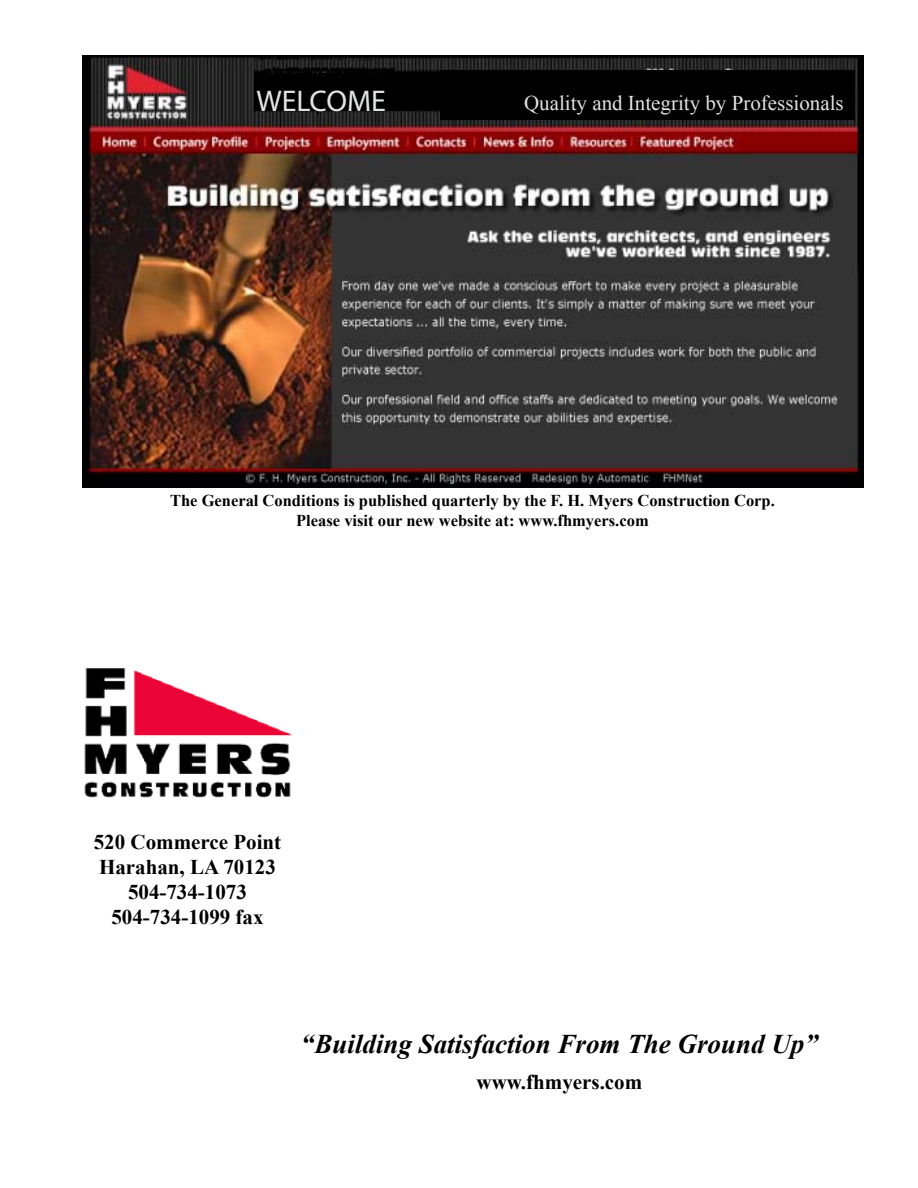
<style>
.page{position:relative;width:918px;height:1188px;background:#fff}
.page>*{position:absolute;margin:0;border:0;box-sizing:border-box;transform-origin:0 0}
.t1{font:30px "Myriad Pro";color:#e2e3e4}
.t2{font:italic 700 27px "Times New Roman";color:#000}
.t3{font:700 21px/25.2px "Times New Roman";color:#000;text-align:center}
.t4{font:21px "Times New Roman";color:#e2e3e4}
.t5{font:700 16.5px/19.5px "Times New Roman";color:#000;text-align:center}
</style>
<div class="page">
<img style="left:84px;top:668px;width:208px;height:130px">
<img style="left:83px;top:56px;width:781px;height:431px">
<div style="left:440px;top:70px;width:415px;height:50px;background:#000"></div>
<h1 class="t1" style="left:256px;top:83px;width:131px">WELCOME</h1>
<p class="t4" style="left:524px;top:89px;width:321px">Quality and Integrity by Professionals</p>
<p class="t5" style="left:170px;top:490px;width:606px">The General Conditions is published quarterly by the F. H. Myers Construction Corp.<br>Please visit our new website at: www.fhmyers.com</p>
<p class="t3" style="left:94px;top:829px;width:189px">520 Commerce Point<br>Harahan, LA 70123<br>504-734-1073<br>504-734-1099 fax</p>
<h2 class="t2" style="left:301px;top:1025px;width:518px">“Building Satisfaction From The Ground Up”</h2>
<p class="t3" style="left:477px;top:1069px;width:167px">www.fhmyers.com</p>
</div>
